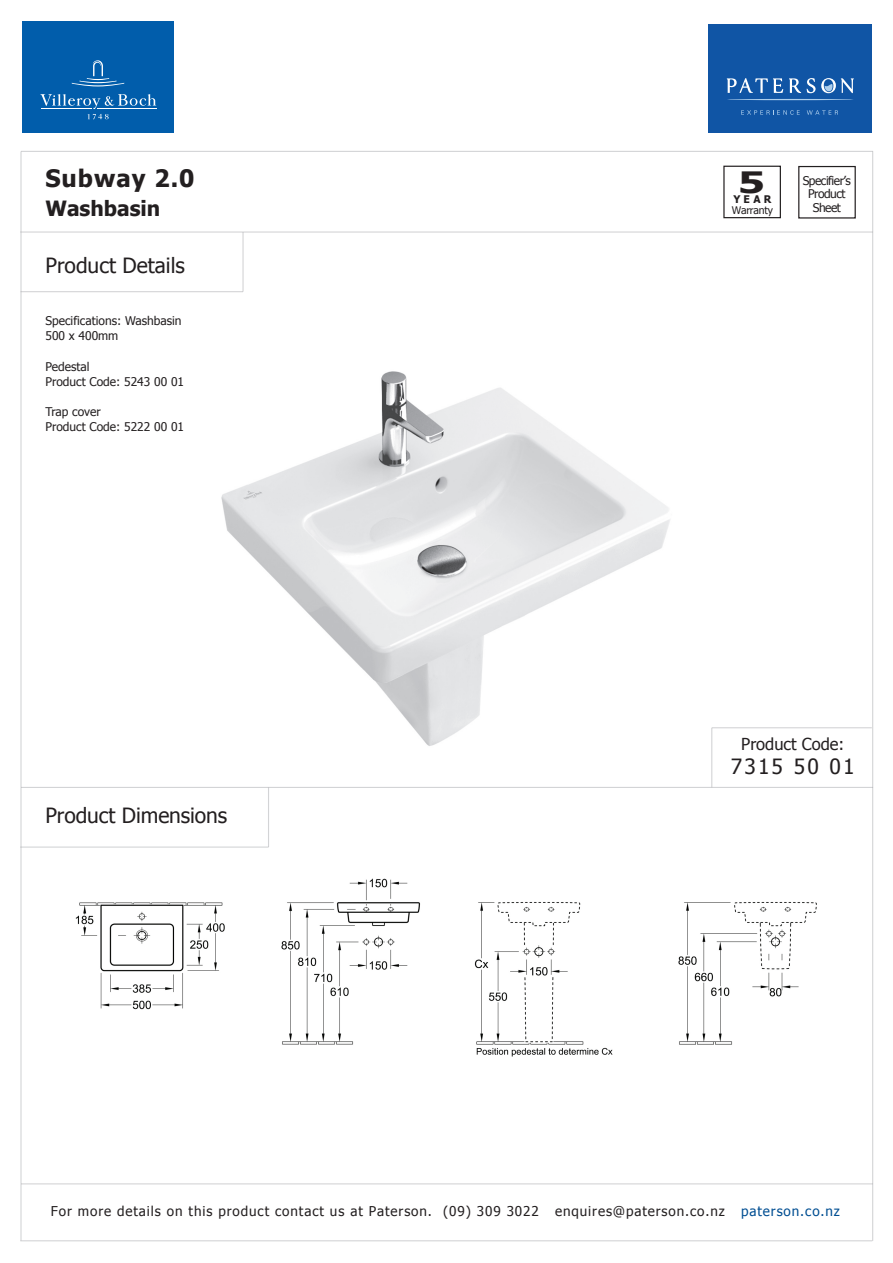
<style>
.page{position:relative;width:893px;height:1263px;background:#fff}
.page>*{position:absolute;margin:0;border:0;box-sizing:border-box;transform-origin:0 0}
.t1{font:700 29.4px "Tahoma";color:#231f20;scale:1.43 1}
.t2{font:700 24px "Tahoma";letter-spacing:.04em;color:#231f20}
.t3{font:21px "Tahoma";color:#231f20}
.t4{font:700 21px "Tahoma";color:#231f20}
.t5{font:16.5px "Tahoma";color:#231f20}
.t6{font:13.5px "Tahoma";letter-spacing:.065em;color:#231f20}
.t7{font:12px/15px "Tahoma";color:#231f20}
.t8{font:12px/13.5px "Tahoma";letter-spacing:-.04em;color:#231f20;text-align:center}
.t9{font:10.5px "Tahoma";letter-spacing:-.02em;color:#231f20}
.t10{font:700 10.5px "Tahoma";color:#231f20}
.s1{color:#004e92}
</style>
<div class="page">
<img style="left:474px;top:902px;width:343px;height:155px">
<img style="left:75px;top:878px;width:345px;height:167px">
<img style="left:221px;top:371px;width:449px;height:375px">
<div style="left:723px;top:166px;width:58px;height:52px;background:#fff;border:1px solid #231f20"></div>
<div style="left:708px;top:24px;width:164px;height:108px;background:#1055a5"></div>
<hr style="left:727px;top:99px;width:127px;height:1px;background:#adceec;border-radius:50%">
<svg style="left:789px;top:78px;width:12px;height:15px"></svg>
<svg style="left:807px;top:78px;width:47px;height:15px"></svg>
<svg style="left:727px;top:78px;width:56px;height:15px"></svg>
<svg style="left:741px;top:110px;width:59px;height:5px"></svg>
<svg style="left:807px;top:110px;width:31px;height:5px"></svg>
<div style="left:22px;top:21px;width:152px;height:111px;background:#015dab"></div>
<svg style="left:72px;top:60px;width:52px;height:26px"></svg>
<svg style="left:40px;top:94px;width:116px;height:25px"></svg>
<hr style="left:21px;top:787px;width:852px;height:1px;background:#a8a9ad">
<hr style="left:21px;top:1183px;width:852px;height:1px;background:#a8a9ad">
<hr style="left:20px;top:1240px;width:852px;height:1px;background:#a8a9ad">
<hr style="left:20px;top:231px;width:853px;height:2px;background:#a8a9ad">
<hr style="left:20px;top:846px;width:249px;height:2px;background:#a8a9ad">
<hr style="left:268px;top:787px;width:1px;height:60px;background:#a8a9ad">
<hr style="left:242px;top:232px;width:2px;height:60px;background:#a8a9ad">
<hr style="left:21px;top:291px;width:222px;height:1px;background:#a8a9ad">
<hr style="left:21px;top:151px;width:852px;height:1px;background:#a8a9ad">
<div style="left:798px;top:166px;width:58px;height:53px;background:#fff;border:1px solid #231f20"></div>
<hr style="left:711px;top:728px;width:1px;height:59px;background:#a8a9ad">
<hr style="left:712px;top:727px;width:160px;height:1px;background:#a8a9ad">
<hr style="left:20px;top:151px;width:2px;height:1090px;background:#a8a9ad">
<hr style="left:872px;top:151px;width:1px;height:1090px;background:#a8a9ad">
<h2 class="t2" style="left:45px;top:161px;width:151px">Subway 2.0</h2>
<h3 class="t4" style="left:45px;top:194px;width:116px">Washbasin</h3>
<h3 class="t3" style="left:45px;top:251px;width:141px">Product Details</h3>
<p class="t7" style="left:45px;top:313px;width:138px">Specifications: Washbasin<br>500 x 400mm</p>
<p class="t7" style="left:45px;top:358px;width:140px">Pedestal<br>Product Code: 5243 00 01</p>
<p class="t7" style="left:45px;top:403px;width:140px">Trap cover<br>Product Code: 5222 00 01</p>
<h3 class="t3" style="left:45px;top:801px;width:183px">Product Dimensions</h3>
<h1 class="t1" style="left:738px;top:162px;width:20px">5</h1>
<p class="t9" style="left:732px;top:203px;width:43px">Warranty</p>
<p class="t10" style="left:733px;top:192px;width:39px">YEAR</p>
<p class="t8" style="left:803px;top:173px;width:50px">Specifier’s<br>Product<br>Sheet</p>
<p class="t5" style="left:741px;top:733px;width:105px">Product Code:</p>
<h3 class="t3" style="left:731px;top:752px;width:125px">7315 50 01</h3>
<p class="t6" style="left:51px;top:1202px;width:791px">For more details on this product contact us at Paterson. (09) 309 3022 enquires@paterson.co.nz <span class="s1">paterson.co.nz</span></p>
</div>
